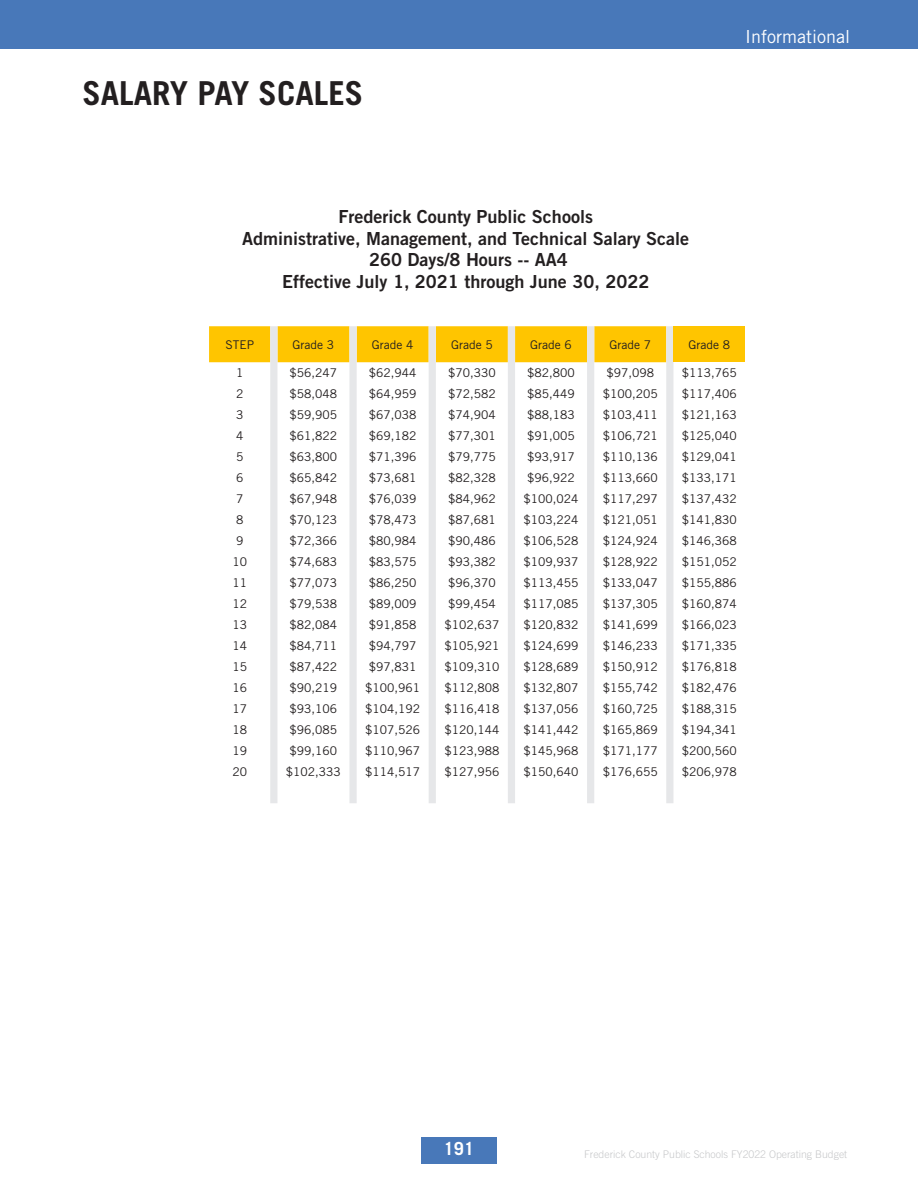
<style>
.page{position:relative;width:918px;height:1188px;background:#fff}
.page>*{position:absolute;margin:0;border:0;box-sizing:border-box;transform-origin:0 0}
.t1{font:700 33px "Trade Gothic LT Std";color:#231f20}
.t2{font:18px "Trade Gothic LT Std Bd 2";color:#231f20}
.t3{font:18px "Trade Gothic LT Std";color:#fff}
.t4{font:700 18px "Trade Gothic LT Std";color:#fff}
.t5{font:12px "Trade Gothic LT Std";color:#231f20}
.t6{font:300 10.5px "Trade Gothic LT Std";color:#c7c8ca}
</style>
<div class="page">
<div style="left:0;top:0;width:918px;height:50px;background:#4878b9"></div>
<div style="left:421px;top:1137px;width:75px;height:27px;background:#4878b9"></div>
<div style="left:209px;top:326px;width:61px;height:36px;background:#ffc500"></div>
<svg style="left:270px;top:326px;width:403px;height:477px"></svg>
<div style="left:673px;top:326px;width:72px;height:36px;background:#ffc500"></div>
<p class="t1" style="left:82px;top:73px;width:282px">SALARY PAY SCALES</p>
<h2 class="t3" style="left:745px;top:26px;width:106px">Informational</h2>
<p class="t2" style="left:338px;top:206px;width:256px">Frederick County Public Schools</p>
<p class="t2" style="left:242px;top:227px;width:449px">Administrative, Management, and Technical Salary Scale</p>
<p class="t2" style="left:369px;top:249px;width:200px">260 Days/8 Hours -- AA4</p>
<p class="t2" style="left:282px;top:271px;width:369px">Effective July 1, 2021 through June 30, 2022</p>
<p class="t5" style="left:225px;top:337px;width:30px">STEP</p>
<p class="t5" style="left:293px;top:337px;width:43px">Grade 3</p>
<p class="t5" style="left:372px;top:337px;width:43px">Grade 4</p>
<p class="t5" style="left:451px;top:337px;width:43px">Grade 5</p>
<p class="t5" style="left:530px;top:337px;width:43px">Grade 6</p>
<p class="t5" style="left:609px;top:337px;width:43px">Grade 7</p>
<p class="t5" style="left:689px;top:337px;width:43px">Grade 8</p>
<p class="t5" style="left:236px;top:366px;width:9px">1</p>
<p class="t5" style="left:290px;top:366px;width:49px">$56,247</p>
<p class="t5" style="left:369px;top:366px;width:49px">$62,944</p>
<p class="t5" style="left:448px;top:366px;width:49px">$70,330</p>
<p class="t5" style="left:527px;top:366px;width:49px">$82,800</p>
<p class="t5" style="left:606px;top:366px;width:49px">$97,098</p>
<p class="t5" style="left:682px;top:366px;width:56px">$113,765</p>
<p class="t5" style="left:236px;top:387px;width:9px">2</p>
<p class="t5" style="left:290px;top:387px;width:49px">$58,048</p>
<p class="t5" style="left:369px;top:387px;width:49px">$64,959</p>
<p class="t5" style="left:448px;top:387px;width:49px">$72,582</p>
<p class="t5" style="left:527px;top:387px;width:49px">$85,449</p>
<p class="t5" style="left:603px;top:387px;width:56px">$100,205</p>
<p class="t5" style="left:682px;top:387px;width:56px">$117,406</p>
<p class="t5" style="left:236px;top:408px;width:9px">3</p>
<p class="t5" style="left:290px;top:408px;width:49px">$59,905</p>
<p class="t5" style="left:369px;top:408px;width:49px">$67,038</p>
<p class="t5" style="left:448px;top:408px;width:49px">$74,904</p>
<p class="t5" style="left:527px;top:408px;width:49px">$88,183</p>
<p class="t5" style="left:603px;top:408px;width:56px">$103,411</p>
<p class="t5" style="left:682px;top:408px;width:56px">$121,163</p>
<p class="t5" style="left:236px;top:429px;width:9px">4</p>
<p class="t5" style="left:290px;top:429px;width:49px">$61,822</p>
<p class="t5" style="left:369px;top:429px;width:49px">$69,182</p>
<p class="t5" style="left:448px;top:429px;width:49px">$77,301</p>
<p class="t5" style="left:527px;top:429px;width:49px">$91,005</p>
<p class="t5" style="left:603px;top:429px;width:56px">$106,721</p>
<p class="t5" style="left:682px;top:429px;width:56px">$125,040</p>
<p class="t5" style="left:236px;top:450px;width:9px">5</p>
<p class="t5" style="left:290px;top:450px;width:49px">$63,800</p>
<p class="t5" style="left:369px;top:450px;width:49px">$71,396</p>
<p class="t5" style="left:448px;top:450px;width:49px">$79,775</p>
<p class="t5" style="left:527px;top:450px;width:49px">$93,917</p>
<p class="t5" style="left:603px;top:450px;width:56px">$110,136</p>
<p class="t5" style="left:682px;top:450px;width:56px">$129,041</p>
<p class="t5" style="left:236px;top:471px;width:9px">6</p>
<p class="t5" style="left:290px;top:471px;width:49px">$65,842</p>
<p class="t5" style="left:369px;top:471px;width:49px">$73,681</p>
<p class="t5" style="left:448px;top:471px;width:49px">$82,328</p>
<p class="t5" style="left:527px;top:471px;width:49px">$96,922</p>
<p class="t5" style="left:603px;top:471px;width:56px">$113,660</p>
<p class="t5" style="left:682px;top:471px;width:56px">$133,171</p>
<p class="t5" style="left:236px;top:492px;width:9px">7</p>
<p class="t5" style="left:290px;top:492px;width:49px">$67,948</p>
<p class="t5" style="left:369px;top:492px;width:49px">$76,039</p>
<p class="t5" style="left:448px;top:492px;width:49px">$84,962</p>
<p class="t5" style="left:524px;top:492px;width:56px">$100,024</p>
<p class="t5" style="left:603px;top:492px;width:56px">$117,297</p>
<p class="t5" style="left:682px;top:492px;width:56px">$137,432</p>
<p class="t5" style="left:236px;top:513px;width:9px">8</p>
<p class="t5" style="left:290px;top:513px;width:49px">$70,123</p>
<p class="t5" style="left:369px;top:513px;width:49px">$78,473</p>
<p class="t5" style="left:448px;top:513px;width:49px">$87,681</p>
<p class="t5" style="left:524px;top:513px;width:56px">$103,224</p>
<p class="t5" style="left:603px;top:513px;width:56px">$121,051</p>
<p class="t5" style="left:682px;top:513px;width:56px">$141,830</p>
<p class="t5" style="left:236px;top:534px;width:9px">9</p>
<p class="t5" style="left:290px;top:534px;width:49px">$72,366</p>
<p class="t5" style="left:369px;top:534px;width:49px">$80,984</p>
<p class="t5" style="left:448px;top:534px;width:49px">$90,486</p>
<p class="t5" style="left:524px;top:534px;width:56px">$106,528</p>
<p class="t5" style="left:603px;top:534px;width:56px">$124,924</p>
<p class="t5" style="left:682px;top:534px;width:56px">$146,368</p>
<p class="t5" style="left:232px;top:555px;width:16px">10</p>
<p class="t5" style="left:290px;top:555px;width:49px">$74,683</p>
<p class="t5" style="left:369px;top:555px;width:49px">$83,575</p>
<p class="t5" style="left:448px;top:555px;width:49px">$93,382</p>
<p class="t5" style="left:524px;top:555px;width:56px">$109,937</p>
<p class="t5" style="left:603px;top:555px;width:56px">$128,922</p>
<p class="t5" style="left:682px;top:555px;width:56px">$151,052</p>
<p class="t5" style="left:232px;top:576px;width:16px">11</p>
<p class="t5" style="left:290px;top:576px;width:49px">$77,073</p>
<p class="t5" style="left:369px;top:576px;width:49px">$86,250</p>
<p class="t5" style="left:448px;top:576px;width:49px">$96,370</p>
<p class="t5" style="left:524px;top:576px;width:56px">$113,455</p>
<p class="t5" style="left:603px;top:576px;width:56px">$133,047</p>
<p class="t5" style="left:682px;top:576px;width:56px">$155,886</p>
<p class="t5" style="left:232px;top:597px;width:16px">12</p>
<p class="t5" style="left:290px;top:597px;width:49px">$79,538</p>
<p class="t5" style="left:369px;top:597px;width:49px">$89,009</p>
<p class="t5" style="left:448px;top:597px;width:49px">$99,454</p>
<p class="t5" style="left:524px;top:597px;width:56px">$117,085</p>
<p class="t5" style="left:603px;top:597px;width:56px">$137,305</p>
<p class="t5" style="left:682px;top:597px;width:56px">$160,874</p>
<p class="t5" style="left:232px;top:618px;width:16px">13</p>
<p class="t5" style="left:290px;top:618px;width:49px">$82,084</p>
<p class="t5" style="left:369px;top:618px;width:49px">$91,858</p>
<p class="t5" style="left:444px;top:618px;width:56px">$102,637</p>
<p class="t5" style="left:524px;top:618px;width:56px">$120,832</p>
<p class="t5" style="left:603px;top:618px;width:56px">$141,699</p>
<p class="t5" style="left:682px;top:618px;width:56px">$166,023</p>
<p class="t5" style="left:232px;top:639px;width:16px">14</p>
<p class="t5" style="left:290px;top:639px;width:49px">$84,711</p>
<p class="t5" style="left:369px;top:639px;width:49px">$94,797</p>
<p class="t5" style="left:444px;top:639px;width:56px">$105,921</p>
<p class="t5" style="left:524px;top:639px;width:56px">$124,699</p>
<p class="t5" style="left:603px;top:639px;width:56px">$146,233</p>
<p class="t5" style="left:682px;top:639px;width:56px">$171,335</p>
<p class="t5" style="left:232px;top:660px;width:16px">15</p>
<p class="t5" style="left:290px;top:660px;width:49px">$87,422</p>
<p class="t5" style="left:369px;top:660px;width:49px">$97,831</p>
<p class="t5" style="left:444px;top:660px;width:56px">$109,310</p>
<p class="t5" style="left:524px;top:660px;width:56px">$128,689</p>
<p class="t5" style="left:603px;top:660px;width:56px">$150,912</p>
<p class="t5" style="left:682px;top:660px;width:56px">$176,818</p>
<p class="t5" style="left:232px;top:681px;width:16px">16</p>
<p class="t5" style="left:290px;top:681px;width:49px">$90,219</p>
<p class="t5" style="left:365px;top:681px;width:56px">$100,961</p>
<p class="t5" style="left:444px;top:681px;width:56px">$112,808</p>
<p class="t5" style="left:524px;top:681px;width:56px">$132,807</p>
<p class="t5" style="left:603px;top:681px;width:56px">$155,742</p>
<p class="t5" style="left:682px;top:681px;width:56px">$182,476</p>
<p class="t5" style="left:232px;top:702px;width:16px">17</p>
<p class="t5" style="left:290px;top:702px;width:49px">$93,106</p>
<p class="t5" style="left:365px;top:702px;width:56px">$104,192</p>
<p class="t5" style="left:444px;top:702px;width:56px">$116,418</p>
<p class="t5" style="left:524px;top:702px;width:56px">$137,056</p>
<p class="t5" style="left:603px;top:702px;width:56px">$160,725</p>
<p class="t5" style="left:682px;top:702px;width:56px">$188,315</p>
<p class="t5" style="left:232px;top:723px;width:16px">18</p>
<p class="t5" style="left:290px;top:723px;width:49px">$96,085</p>
<p class="t5" style="left:365px;top:723px;width:56px">$107,526</p>
<p class="t5" style="left:444px;top:723px;width:56px">$120,144</p>
<p class="t5" style="left:524px;top:723px;width:56px">$141,442</p>
<p class="t5" style="left:603px;top:723px;width:56px">$165,869</p>
<p class="t5" style="left:682px;top:723px;width:56px">$194,341</p>
<p class="t5" style="left:232px;top:744px;width:16px">19</p>
<p class="t5" style="left:290px;top:744px;width:49px">$99,160</p>
<p class="t5" style="left:365px;top:744px;width:56px">$110,967</p>
<p class="t5" style="left:444px;top:744px;width:56px">$123,988</p>
<p class="t5" style="left:524px;top:744px;width:56px">$145,968</p>
<p class="t5" style="left:603px;top:744px;width:56px">$171,177</p>
<p class="t5" style="left:682px;top:744px;width:56px">$200,560</p>
<p class="t5" style="left:232px;top:765px;width:16px">20</p>
<p class="t5" style="left:286px;top:765px;width:56px">$102,333</p>
<p class="t5" style="left:365px;top:765px;width:56px">$114,517</p>
<p class="t5" style="left:444px;top:765px;width:56px">$127,956</p>
<p class="t5" style="left:524px;top:765px;width:56px">$150,640</p>
<p class="t5" style="left:603px;top:765px;width:56px">$176,655</p>
<p class="t5" style="left:682px;top:765px;width:56px">$206,978</p>
<h2 class="t4" style="left:444px;top:1138px;width:32px">191</h2>
<p class="t6" style="left:584px;top:1148px;width:265px">Frederick County Public Schools FY2022 Operating Budget</p>
</div>
